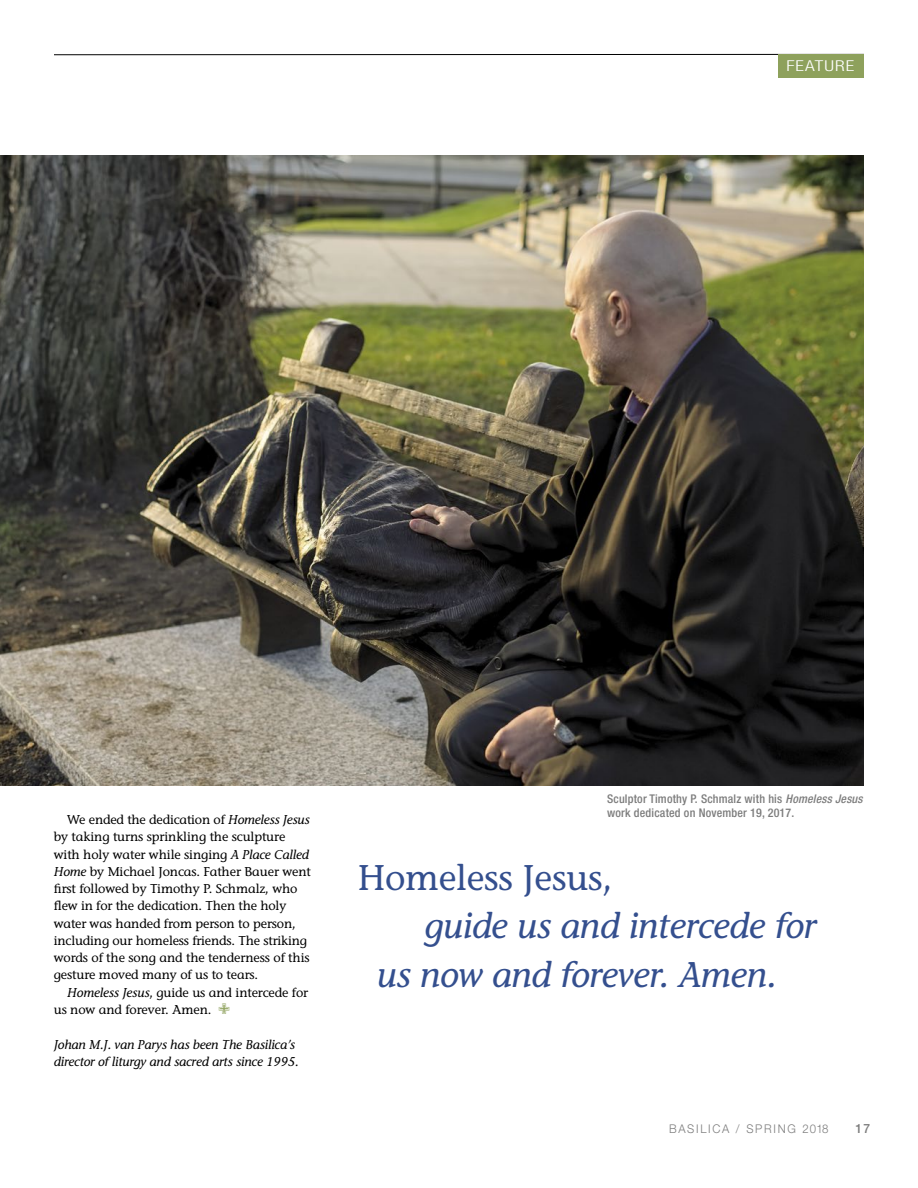
<style>
.page{position:relative;width:918px;height:1188px;background:#fff}
.page>*{position:absolute;margin:0;border:0;box-sizing:border-box;transform-origin:0 0}
.Text{font:italic 500 35.7px/48.2px "Stone Informal Std";letter-spacing:-.01em;color:#344f8e}
.Text-2{font:500 35.7px "Stone Informal Std";letter-spacing:-.01em;color:#344f8e}
.t1{font:300 condensed 15px "Helvetica Neue LT Std";letter-spacing:.055em;color:#fff;scale:1.28 1}
.Text-3{font:500 12.75px/17.2px "Stone Informal Std";letter-spacing:-.01em;color:#000}
.Bio{font:italic 500 12.75px/17.2px "Stone Informal Std";letter-spacing:-.01em;color:#000}
.t2{font:500 12.75px "Helvetica Neue LT Std";color:#7c7c7c;scale:.95 1}
.CUTLINES_top{font:500 condensed 12px/14.2px "Helvetica Neue LT Std";letter-spacing:.015em;color:#7c7c7c}
.t3{font:300 12px "Helvetica Neue LT Std";letter-spacing:.15em;color:#7c7c7c;scale:.95 1}
.s1{font-style:italic}
</style>
<div class="page">
<img style="left:0;top:156px;width:864px;height:629px">
<hr style="left:54px;top:54px;width:810px;height:1px;background:#000">
<div style="left:779px;top:54px;width:85px;height:24px;background:#8ea15c"></div>
<p class="t1" style="left:786px;top:57px;width:54px">FEATURE</p>
<p class="Text-3" style="left:54px;top:811px;width:259px;text-indent:14px">We ended the dedication of <span class="s1">Homeless Jesus </span>by taking turns sprinkling the sculpture with holy water while singing <span class="s1">A Place Called Home</span> by Michael Joncas. Father Bauer went first followed by Timothy P. Schmalz, who flew in for the dedication. Then the holy water was handed from person to person, including our homeless friends. The striking words of the song and the tenderness of this gesture moved many of us to tears.</p>
<p class="Text-3" style="left:54px;top:984px;width:256px;text-indent:14px"><span class="s1">Homeless Jesus</span>, guide us and intercede for us now and forever. Amen.</p>
<p class="Bio" style="left:54px;top:1036px;width:246px">Johan M.J. van Parys has been The Basilica’s director of liturgy and sacred arts since 1995.</p>
<p class="CUTLINES_top" style="left:607px;top:791px;width:257px">Sculptor Timothy P. Schmalz with his <span class="s1">Homeless Jesus </span>work dedicated on November 19, 2017.</p>
<p class="Text-2" style="left:358px;top:857px;width:256px">Homeless Jesus,</p>
<p class="Text" style="left:377px;top:902px;width:441px;text-indent:48px">guide us and intercede for us now and forever. Amen.</p>
<p class="t3" style="left:682px;top:1122px;width:149px">BASILICA / FALL 2017</p>
<p class="t2" style="left:849px;top:1121px;width:24px">1717</p>
<p class="t3" style="left:669px;top:1122px;width:169px">BASIL CA / SPRING 2018</p>
</div>
